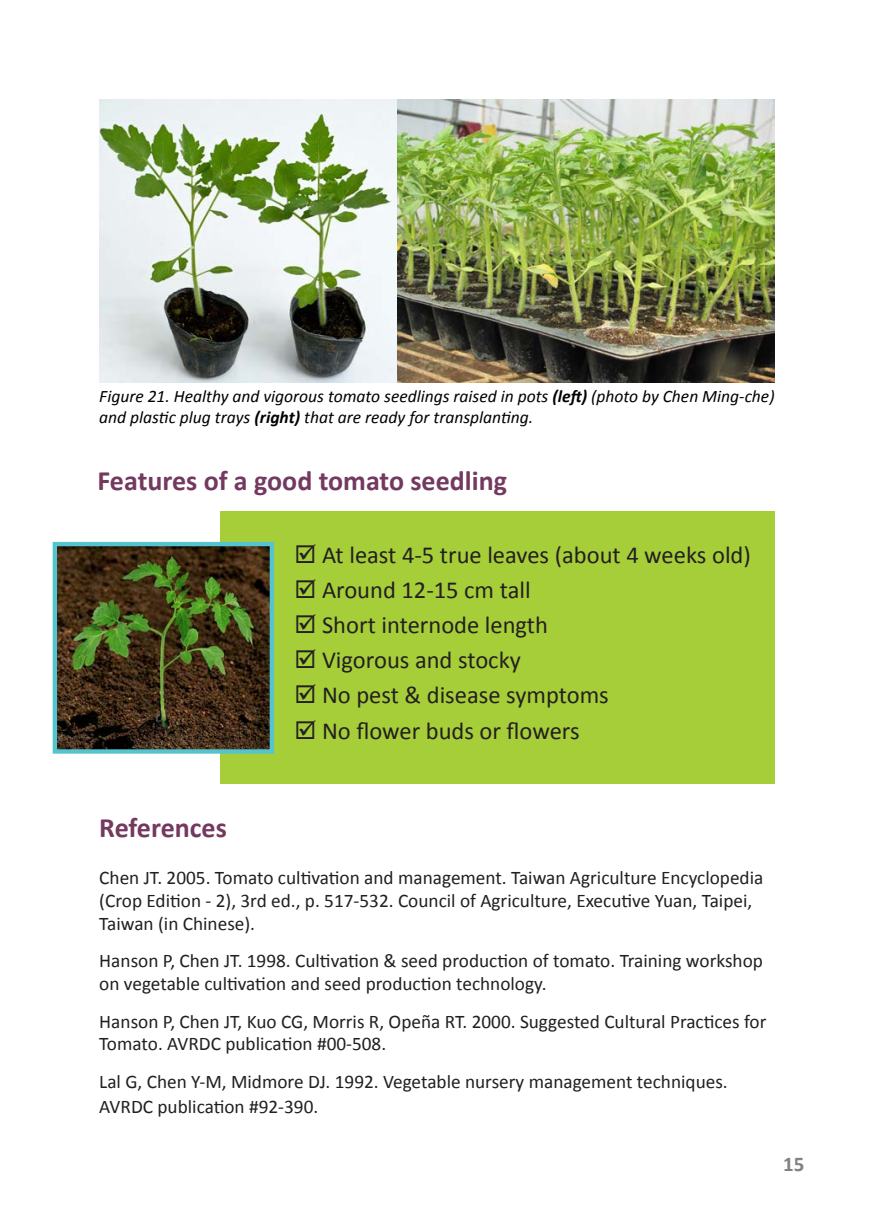
<style>
.page{position:relative;width:874px;height:1216px;background:#fff}
.page>*{position:absolute;margin:0;border:0;box-sizing:border-box;transform-origin:0 0}
.t1{font:700 28px "Calibri";color:#73395f}
.t2{font:24.5px "Calibri";color:#231f20}
.t3{font:700 21px "Calibri";color:#808285}
.t4{font:19.25px/22.8px "Calibri";color:#231f20}
.t5{font:italic 17.5px/21px "Calibri";color:#000}
.s1{font-weight:700}
</style>
<div class="page">
<img style="left:99px;top:99px;width:298px;height:283px">
<img style="left:397px;top:99px;width:377px;height:283px">
<div style="left:220px;top:511px;width:554px;height:273px;background:#a6ce39"></div>
<img style="left:58px;top:547px;width:211px;height:201px">
<div style="left:53px;top:542px;width:221px;height:211px;border:4px solid #54c5cf"></div>
<p class="t5" style="left:99px;top:385px;width:676px">Figure 21. Healthy and vigorous tomato seedlings raised in pots <span class="s1">(left)</span> (photo by Chen Ming-che) and plastic plug trays <span class="s1">(right)</span> that are ready for transplanting.</p>
<p class="t1" style="left:97px;top:462px;width:411px">Features of a good tomato seedling</p>
<p class="t2" style="left:294px;top:539px;width:457px">☑ At least 4-5 true leaves (about 4 weeks old)</p>
<p class="t2" style="left:294px;top:574px;width:237px">☑ Around 12-15 cm tall</p>
<p class="t2" style="left:294px;top:609px;width:254px">☑ Short internode length</p>
<p class="t2" style="left:294px;top:644px;width:228px">☑ Vigorous and stocky</p>
<p class="t2" style="left:294px;top:680px;width:315px">☑ No pest &amp; disease symptoms</p>
<p class="t2" style="left:294px;top:715px;width:286px">☑ No flower buds or flowers</p>
<p class="t1" style="left:99px;top:809px;width:129px">References</p>
<p class="t4" style="left:99px;top:866px;width:665px">Chen JT. 2005. Tomato cultivation and management. Taiwan Agriculture Encyclopedia (Crop Edition - 2), 3rd ed., p. 517-532. Council of Agriculture, Executive Yuan, Taipei,<br>Taiwan (in Chinese).</p>
<p class="t4" style="left:99px;top:949px;width:664px">Hanson P, Chen JT. 1998. Cultivation &amp; seed production of tomato. Training workshop on vegetable cultivation and seed production technology.</p>
<p class="t4" style="left:99px;top:1009px;width:668px">Hanson P, Chen JT, Kuo CG, Morris R, Opeña RT. 2000. Suggested Cultural Practices for<br>Tomato. AVRDC publication #00-508.</p>
<p class="t4" style="left:99px;top:1069px;width:629px;line-height:24.5px">Lal G, Chen Y-M, Midmore DJ. 1992. Vegetable nursery management techniques.<br>AVRDC publication #92-390.</p>
<p class="t3" style="left:782px;top:1150px;width:23px">15</p>
</div>
